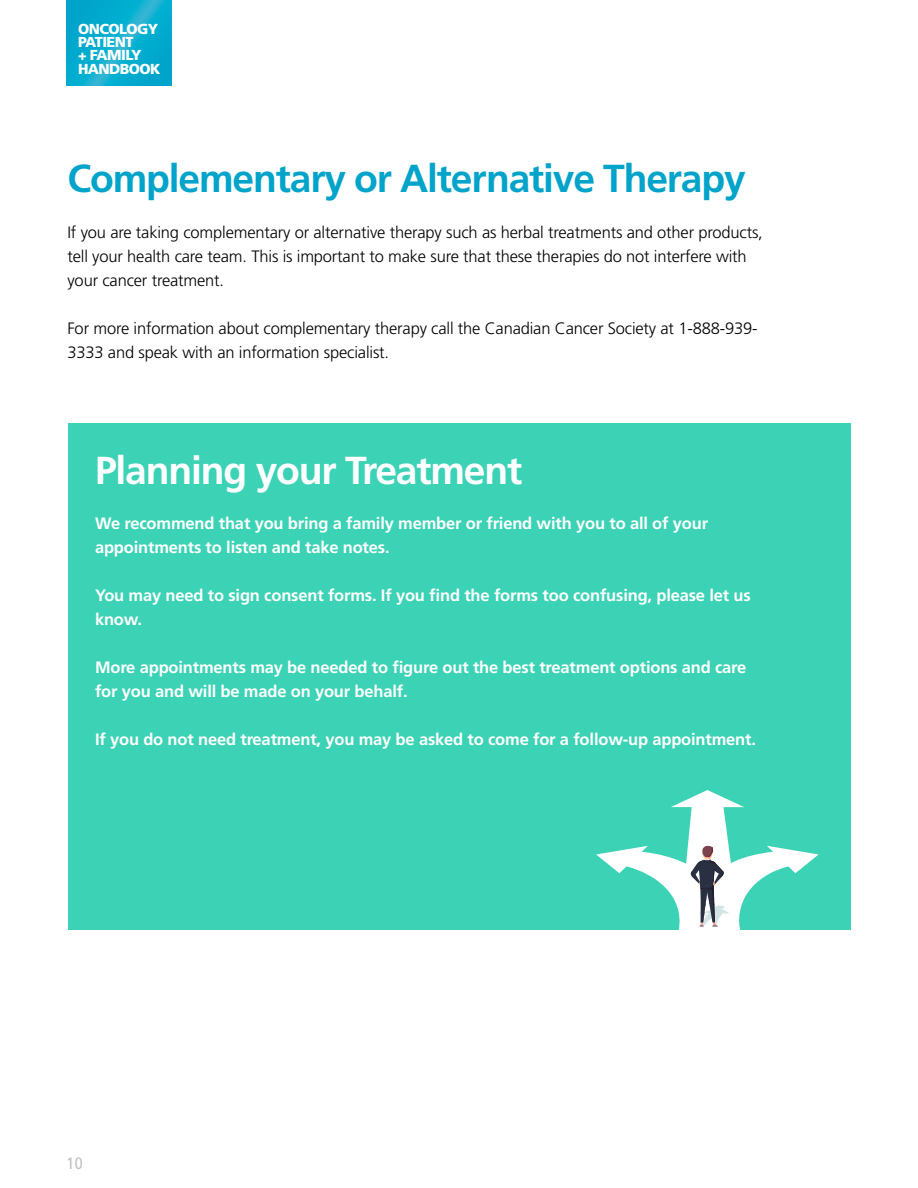
<style>
.page{position:relative;width:918px;height:1188px;background:#fff}
.page>*{position:absolute;margin:0;border:0;box-sizing:border-box;transform-origin:0 0}
.t1{font:700 39px "Frutiger";letter-spacing:-.03em;color:#00a3c9}
.t2{font:700 39px "Frutiger";letter-spacing:-.03em;color:#fff}
.t3{font:700 16.5px/24px "Frutiger";letter-spacing:-.01em;color:#fff}
.t4{font:300 16.5px/24px "Frutiger";letter-spacing:-.01em;color:#000}
.t5{font:condensed 16.5px "Frutiger";color:#bcbec0}
.t6{font:900 14.4px/13.4px "Frutiger";letter-spacing:-.04em;color:#fff}
</style>
<div class="page">
<div style="left:68px;top:423px;width:782px;height:507px;background:#3cd2b5"></div>
<svg style="left:596px;top:790px;width:223px;height:140px"></svg>
<svg style="left:67px;top:0;width:105px;height:85px;background:#07acce"></svg>
<p class="t6" style="left:78px;top:22px;width:84px">ONCOLOGY<br>PATIENT<br>+ FAMILY<br>HANDBOOK</p>
<h1 class="t1" style="left:68px;top:156px;width:680px">Complementary or Alternative Therapy</h1>
<p class="t4" style="left:68px;top:220px;width:697px">If you are taking complementary or alternative therapy such as herbal treatments and other products, tell your health care team. This is important to make sure that these therapies do not interfere with your cancer treatment.</p>
<p class="t4" style="left:68px;top:316px;width:692px">For more information about complementary therapy call the Canadian Cancer Society at 1-888-939-<br>3333 and speak with an information specialist.</p>
<h1 class="t2" style="left:95px;top:447px;width:429px">Planning your Treatment</h1>
<p class="t3" style="left:95px;top:511px;width:615px">We recommend that you bring a family member or friend with you to all of your appointments to listen and take notes.</p>
<p class="t3" style="left:95px;top:583px;width:657px">You may need to sign consent forms. If you find the forms too confusing, please let us know.</p>
<p class="t3" style="left:95px;top:655px;width:653px">More appointments may be needed to figure out the best treatment options and care for you and will be made on your behalf.</p>
<p class="t3" style="left:95px;top:727px;width:660px">If you do not need treatment, you may be asked to come for a follow-up appointment.</p>
<p class="t5" style="left:67px;top:1154px;width:17px">10</p>
</div>
